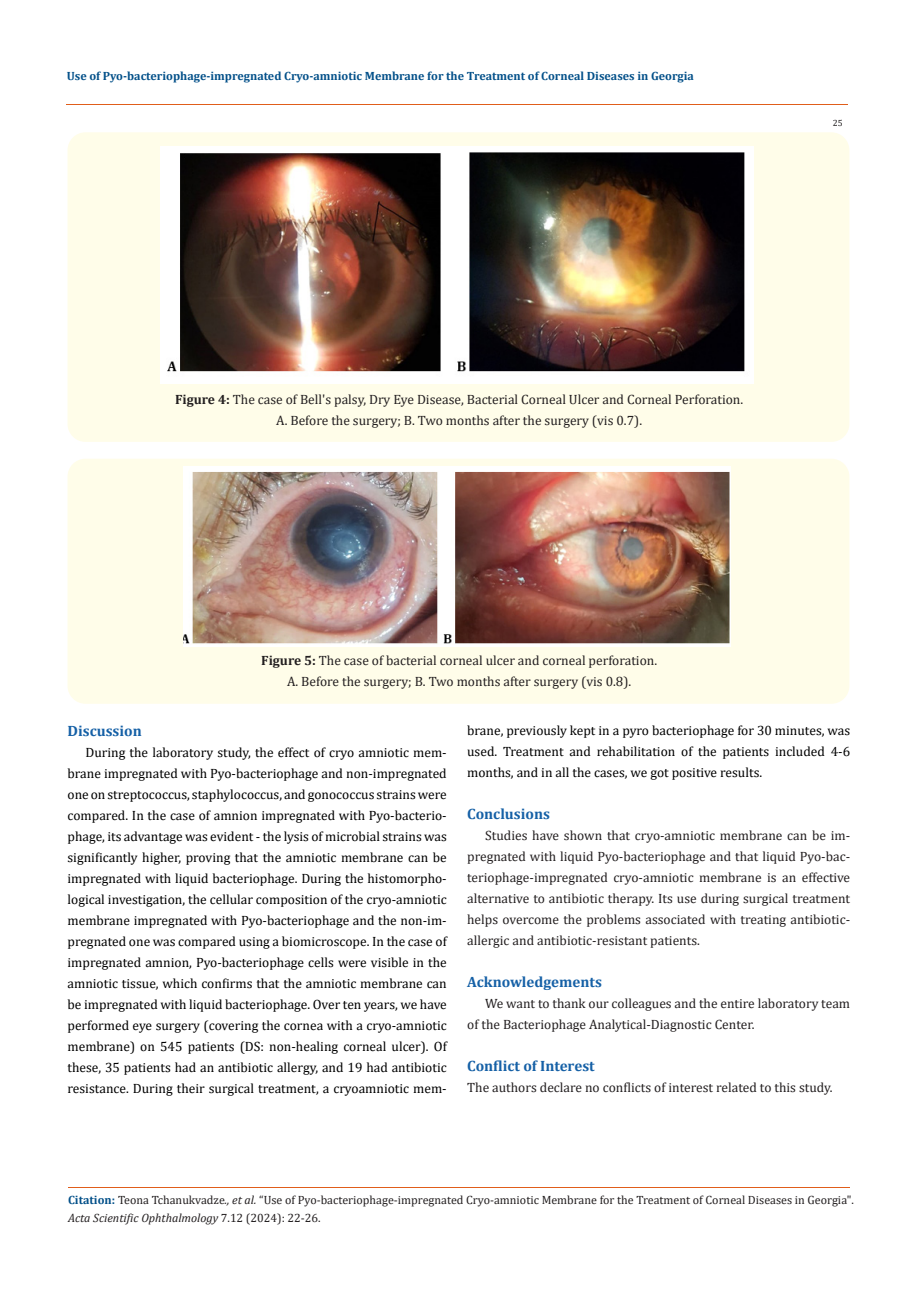
<style>
.page{position:relative;width:917px;height:1296px;background:#fff}
.page>*{position:absolute;margin:0;border:0;box-sizing:border-box;transform-origin:0 0}
.t1{font:700 15px "Cambria";color:#1560a6}
.t2{font:13.5px/21px "Cambria";color:#000;text-align:justify}
.t3{font:13.5px/21px "Cambria";color:#231f20;text-align:justify}
.t4{font:12px/18px "Cambria";color:#231f20}
.t5{font:700 12px "Cambria";color:#035089}
.t6{font:9px "Cambria";color:#231f20}
.s1{font-weight:700}
.s2{font-weight:700;color:#035089}
.s3{font-style:italic}
</style>
<div class="page">
<hr style="left:66px;top:104px;width:781px;height:1px;background:#e05d1a">
<div style="left:67px;top:132px;width:782px;height:310px;background:#fffde9;border-radius:18px"></div>
<img style="left:161px;top:147px;width:592px;height:237px">
<div style="left:67px;top:459px;width:782px;height:245px;background:#fffde9;border-radius:18px"></div>
<img style="left:183px;top:466px;width:547px;height:181px">
<hr style="left:68px;top:1187px;width:782px;height:1px;background:#e05d1a">
<p class="t5" style="left:67px;top:68px;width:628px">Use of Pyo-bacteriophage-impregnated Cryo-amniotic Membrane for the Treatment of Corneal Diseases in Georgia</p>
<p class="t6" style="left:833px;top:118px;width:11px">25</p>
<p class="t3" style="left:175px;top:389px;width:569px"><span class="s1">Figure 4:</span> The case of Bell's palsy, Dry Eye Disease, Bacterial Corneal Ulcer and Corneal Perforation.</p>
<p class="t3" style="left:276px;top:410px;width:367px">A. Before the surgery; B. Two months after the surgery (vis 0.7).</p>
<p class="t3" style="left:261px;top:650px;width:397px"><span class="s1">Figure 5:</span> The case of bacterial corneal ulcer and corneal perforation.</p>
<p class="t3" style="left:287px;top:671px;width:346px">A. Before the surgery; B. Two months after surgery (vis 0.8).</p>
<p class="t1" style="left:67px;top:720px;width:76px">Discussion</p>
<p class="t2" style="left:67px;top:742px;width:381px;text-indent:18px">During the laboratory study, the effect of cryo amniotic mem&shy;brane impregnated with Pyo-bacteriophage and non-impregnated one on streptococcus, staphylococcus, and gonococcus strains were compared. In the case of amnion impregnated with Pyo-bacterio&shy;phage, its advantage was evident - the lysis of microbial strains was significantly higher, proving that the amniotic membrane can be impregnated with liquid bacteriophage. During the histomorpho&shy;logical investigation, the cellular composition of the cryo-amniotic membrane impregnated with Pyo-bacteriophage and the non-im&shy;pregnated one was compared using a biomicroscope. In the case of impregnated amnion, Pyo-bacteriophage cells were visible in the amniotic tissue, which confirms that the amniotic membrane can be impregnated with liquid bacteriophage. Over ten years, we have performed eye surgery (covering the cornea with a cryo-amniotic membrane) on 545 patients (DS: non-healing corneal ulcer). Of these, 35 patients had an antibiotic allergy, and 19 had antibiotic resistance. During their surgical treatment, a cryoamniotic mem-</p>
<p class="t2" style="left:467px;top:720px;width:384px">brane, previously kept in a pyro bacteriophage for 30 minutes, was used. Treatment and rehabilitation of the patients included 4-6 months, and in all the cases, we got positive results.</p>
<p class="t1" style="left:467px;top:803px;width:84px">Conclusions</p>
<p class="t3" style="left:467px;top:825px;width:384px;text-indent:18px">Studies have shown that cryo-amniotic membrane can be im&shy;pregnated with liquid Pyo-bacteriophage and that liquid Pyo-bac&shy;teriophage-impregnated cryo-amniotic membrane is an effective alternative to antibiotic therapy. Its use during surgical treatment helps overcome the problems associated with treating antibiotic&shy;allergic and antibiotic-resistant patients.</p>
<p class="t1" style="left:467px;top:971px;width:136px">Acknowledgements</p>
<p class="t3" style="left:467px;top:993px;width:384px;text-indent:18px">We want to thank our colleagues and the entire laboratory team of the Bacteriophage Analytical-Diagnostic Center.</p>
<p class="t1" style="left:467px;top:1055px;width:129px">Conflict of Interest</p>
<p class="t3" style="left:467px;top:1077px;width:367px">The authors declare no conflicts of interest related to this study.</p>
<p class="t4" style="left:68px;top:1191px;width:787px"><span class="s2">Citation:</span> Teona Tchanukvadze<span class="s3">., et al.</span> “Use of Pyo-bacteriophage-impregnated Cryo-amniotic Membrane for the Treatment of Corneal Diseases in Georgia".<br><span class="s3">Acta Scientific Ophthalmology</span> 7.12 (2024): 22-26.</p>
</div>
